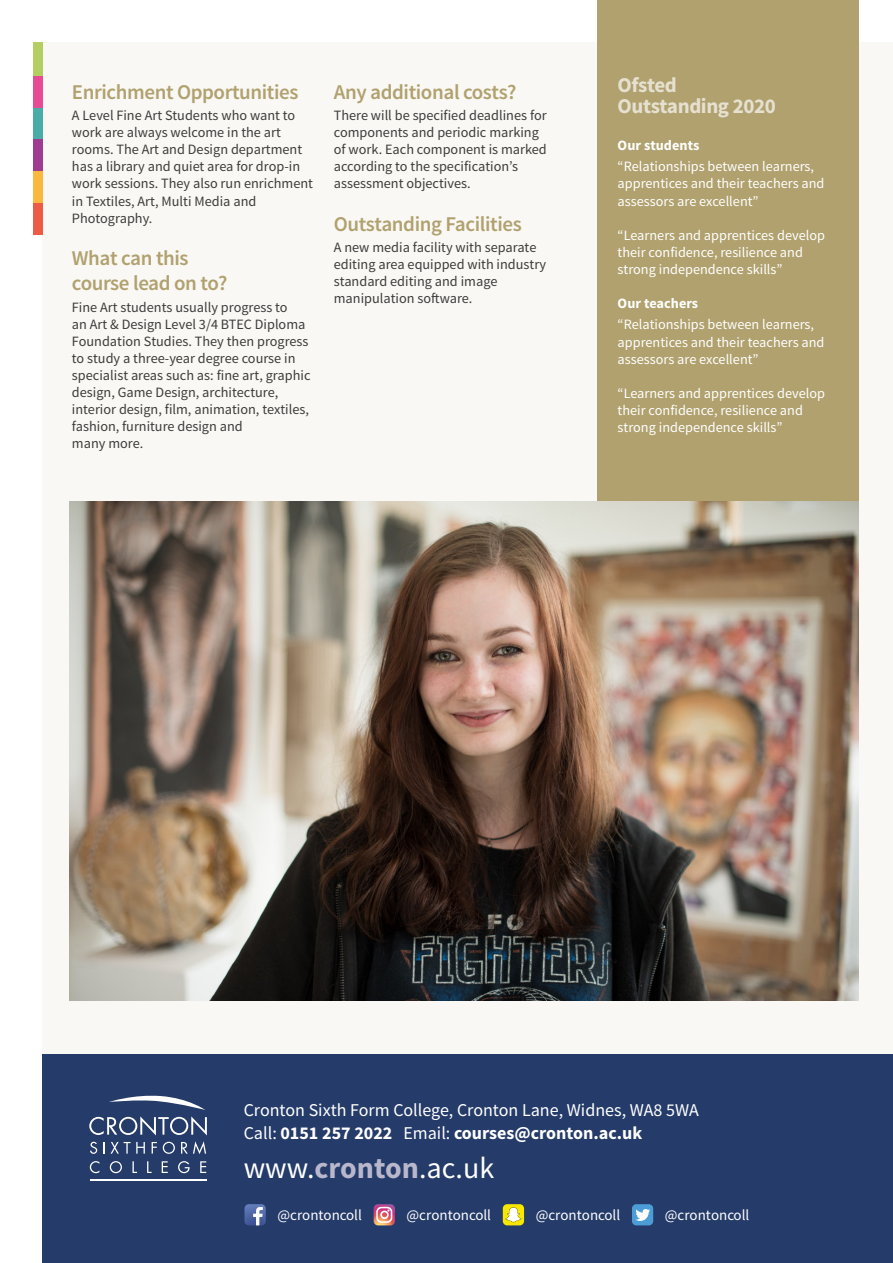
<style>
.page{position:relative;width:893px;height:1263px;background:#fff}
.page>*{position:absolute;margin:0;border:0;box-sizing:border-box;transform-origin:0 0}
.t1{font:30px "Source Sans Pro";color:#fff}
.t2{font:600 21px/25.2px "Source Sans Pro";letter-spacing:-.02em;color:#b0a16e}
.t3{font:700 21px/21px "Source Sans Pro";letter-spacing:-.02em;color:#e6e0d1}
.t4{font:18px/22.5px "Source Sans Pro";color:#fff}
.t5{font:15px "Source Sans Pro";color:#fff}
.t6{font:14.25px/17.1px "Source Sans Pro";color:#3c3c3b}
.t7{font:14.25px/17.1px "Source Sans Pro";color:#fff}
.t8{font:700 14.25px "Source Sans Pro";color:#fff}
.s1{font-weight:700}
.s2{font-weight:700;color:#b9b7cc}
</style>
<div class="page">
<div style="left:43px;top:43px;width:850px;height:1176px;background:#f9f8f5"></div>
<div style="left:43px;top:1054px;width:850px;height:209px;background:#253b69"></div>
<div style="left:33px;top:202px;width:10px;height:33px;background:#eb5b46"></div>
<div style="left:33px;top:171px;width:10px;height:31px;background:#fab83f"></div>
<div style="left:33px;top:139px;width:10px;height:32px;background:#a03c8f"></div>
<div style="left:33px;top:108px;width:10px;height:31px;background:#48ada7"></div>
<div style="left:33px;top:76px;width:10px;height:32px;background:#e74b93"></div>
<div style="left:33px;top:43px;width:10px;height:33px;background:#b3cf62"></div>
<svg style="left:89px;top:1116px;width:118px;height:19px"></svg>
<svg style="left:90px;top:1142px;width:7px;height:12px"></svg>
<svg style="left:103px;top:1142px;width:2px;height:11px"></svg>
<svg style="left:111px;top:1142px;width:34px;height:11px"></svg>
<svg style="left:152px;top:1142px;width:5px;height:11px"></svg>
<svg style="left:163px;top:1142px;width:12px;height:12px"></svg>
<svg style="left:181px;top:1141px;width:25px;height:13px"></svg>
<svg style="left:90px;top:1161px;width:9px;height:12px"></svg>
<svg style="left:110px;top:1161px;width:12px;height:12px"></svg>
<svg style="left:132px;top:1161px;width:5px;height:12px"></svg>
<svg style="left:147px;top:1161px;width:5px;height:12px"></svg>
<svg style="left:162px;top:1161px;width:6px;height:12px"></svg>
<svg style="left:178px;top:1161px;width:12px;height:12px"></svg>
<svg style="left:200px;top:1161px;width:6px;height:12px"></svg>
<hr style="left:90px;top:1179px;width:116px;height:2px;background:#fff">
<svg style="left:109px;top:1096px;width:96px;height:14px"></svg>
<svg style="left:244px;top:1204px;width:22px;height:21px"></svg>
<svg style="left:374px;top:1204px;width:21px;height:21px"></svg>
<svg style="left:503px;top:1204px;width:21px;height:21px"></svg>
<div style="left:632px;top:1204px;width:21px;height:21px;background:#4c9cd6;border-radius:4px"></div>
<svg style="left:635px;top:1209px;width:15px;height:12px"></svg>
<div style="left:597px;top:0;width:262px;height:557px;background:#b0a16e"></div>
<img style="left:69px;top:502px;width:790px;height:499px">
<h2 class="t2" style="left:72px;top:80px;width:228px">Enrichment Opportunities</h2>
<p class="t6" style="left:72px;top:107px;width:243px">A Level Fine Art Students who want to work are always welcome in the art rooms. The Art and Design department has a library and quiet area for drop-in work sessions. They also run enrichment in Textiles, Art, Multi Media and Photography.</p>
<h2 class="t2" style="left:72px;top:246px;width:157px">What can this course lead on to?</h2>
<p class="t6" style="left:72px;top:298px;width:240px">Fine Art students usually progress to<br>an Art &amp; Design Level 3/4 BTEC Diploma Foundation Studies. They then progress to study a three-year degree course in specialist areas such as: fine art, graphic design, Game Design, architecture, interior design, film, animation, textiles, fashion, furniture design and<br>many more.</p>
<h2 class="t2" style="left:334px;top:80px;width:184px">Any additional costs?</h2>
<p class="t6" style="left:334px;top:107px;width:215px">There will be specified deadlines for components and periodic marking of work. Each component is marked according to the specification’s assessment objectives.</p>
<h2 class="t2" style="left:334px;top:212px;width:189px">Outstanding Facilities</h2>
<p class="t6" style="left:334px;top:239px;width:214px">A new media facility with separate editing area equipped with industry standard editing and image manipulation software.</p>
<h2 class="t3" style="left:618px;top:75px;width:160px">Ofsted<br>Outstanding 2020</h2>
<p class="t8" style="left:618px;top:136px;width:83px">Our students</p>
<p class="t7" style="left:618px;top:158px;width:208px">“Relationships between learners, apprentices and their teachers and assessors are excellent”</p>
<p class="t7" style="left:618px;top:227px;width:209px">“Learners and apprentices develop their confidence, resilience and strong independence skills”</p>
<p class="t8" style="left:618px;top:294px;width:82px">Our teachers</p>
<p class="t7" style="left:618px;top:316px;width:208px">“Relationships between learners, apprentices and their teachers and assessors are excellent”</p>
<p class="t7" style="left:618px;top:385px;width:209px">“Learners and apprentices develop their confidence, resilience and strong independence skills”</p>
<p class="t4" style="left:244px;top:1099px;width:457px">Cronton Sixth Form College, Cronton Lane, Widnes, WA8 5WA<br>Call: <span class="s1">0151 257 2022</span> Email: <span class="s1">courses@cronton.ac.uk</span></p>
<h1 class="t1" style="left:244px;top:1149px;width:252px">www.<span class="s2">cronton</span>.ac.uk</h1>
<p class="t5" style="left:277px;top:1206px;width:86px">@crontoncoll</p>
<p class="t5" style="left:407px;top:1206px;width:86px">@crontoncoll</p>
<p class="t5" style="left:536px;top:1206px;width:86px">@crontoncoll</p>
<p class="t5" style="left:665px;top:1206px;width:86px">@crontoncoll</p>
</div>
